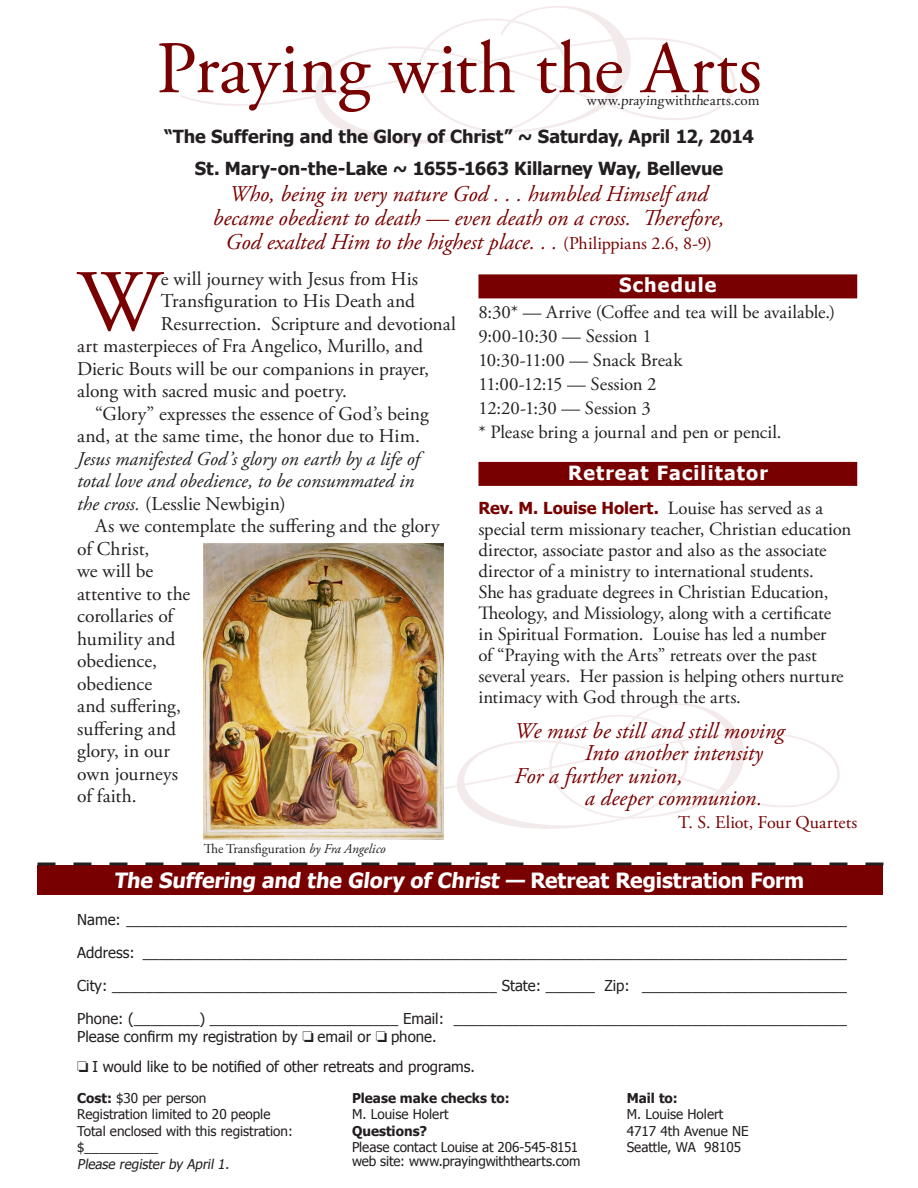
<style>
.page{position:relative;width:918px;height:1188px;background:#fff}
.page>*{position:absolute;margin:0;border:0;box-sizing:border-box;transform-origin:0 0}
.t1{font:87.3px "Adobe Garamond Pro";color:#780000}
.t2{font:74.1px "Adobe Garamond Pro";color:#780000}
.t3{font:italic 22.5px/24px "Adobe Garamond Pro";color:#780000;text-align:center}
.t4{font:700 21px "Tahoma";letter-spacing:-.005em;color:#fff}
.t5{font:19.5px/22.5px "Adobe Garamond Pro";color:#231f20}
.reverse_small_head{font:700 19.5px "Tahoma";letter-spacing:.06em;color:#fff}
.t6{font:18.75px/21px "Adobe Garamond Pro";letter-spacing:-.005em;color:#231f20}
.t7{font:700 18px "Tahoma";letter-spacing:-.005em;color:#231f20}
.t8{font:18px "Adobe Garamond Pro";letter-spacing:.005em;color:#780000}
.t9{font:700 16.5px "Tahoma";color:#780000}
.t10{font:15px/18px "Tahoma";color:#231f20}
.t11{font:15px "Adobe Garamond Pro";letter-spacing:.015em;color:#231f20}
.t12{font:13.5px/16.5px "Tahoma";color:#231f20}
.t13{font:13.5px "Adobe Garamond Pro";color:#231f20}
.t14{font:700 13.5px "Tahoma";color:#231f20}
.t15{font:italic 13.5px "Tahoma";color:#231f20}
.s1{font-style:normal;font-size:18px}
.s2{font-style:italic}
.s3{font-family:"Adobe Garamond Pro";font-weight:400;font-size:18.75px;color:#231f20}
.s4{font-weight:700}
</style>
<div class="page">
<div style="left:478px;top:274px;width:379px;height:24px;background:#780000"></div>
<div style="left:478px;top:462px;width:379px;height:24px;background:#780000"></div>
<img style="left:204px;top:544px;width:240px;height:295px">
<div style="left:38px;top:866px;width:846px;height:30px;background:#780000"></div>
<svg style="left:38px;top:862px;width:846px;height:4px"></svg>
<img style="left:329px;top:688px;width:115px;height:152px">
<p class="t2" style="left:156px;top:24px;width:607px">Praying with the Arts</p>
<p class="t7" style="left:164px;top:124px;width:591px">“The Suffering and the Glory of Christ” ~ Saturday, April 12, 2014</p>
<p class="t7" style="left:195px;top:156px;width:530px">St. Mary-on-the-Lake ~ 1655-1663 Killarney Way, Bellevue</p>
<p class="t11" style="left:587px;top:91px;width:174px">www.prayingwiththearts.com</p>
<p class="t3" style="left:213px;top:182px;width:513px">Who, being in very nature God . . . humbled Himself and became obedient to death — even death on a cross. Therefore,<br>God exalted Him to the highest place. . . <span class="s1">(Philippians 2.6, 8-9)</span></p>
<p class="t5" style="left:161px;top:268px;width:259px">e will journey with Jesus from His</p>
<p class="t5" style="left:161px;top:291px;width:256px">Transfiguration to His Death and</p>
<p class="t5" style="left:161px;top:313px;width:297px">Resurrection. Scripture and devotional</p>
<p class="t5" style="left:77px;top:336px;width:347px">art masterpieces of Fra Angelico, Murillo, and</p>
<p class="t5" style="left:77px;top:358px;width:353px">Dieric Bouts will be our companions in prayer,</p>
<p class="t5" style="left:77px;top:381px;width:271px">along with sacred music and poetry.</p>
<p class="t5" style="left:77px;top:403px;width:353px;text-indent:18px">“Glory” expresses the essence of God’s being and, at the same time, the honor due to Him.<br><span class="s2">Jesus manifested God’s glory on earth by a life of total love and obedience, to be consummated in the cross.</span> (Lesslie Newbigin)</p>
<p class="t5" style="left:77px;top:516px;width:364px;text-indent:18px">As we contemplate the suffering and the glory of Christ,<br>we will be<br>attentive to the<br>corollaries of<br>humility and<br>obedience,<br>obedience<br>and suffering,<br>suffering and<br>glory, in our<br>own journeys<br>of faith.</p>
<p class="t1" style="left:77px;top:250px;width:85px">W</p>
<p class="reverse_small_head" style="left:619px;top:272px;width:99px">Schedule</p>
<p class="t6" style="left:478px;top:302px;width:358px">8:30* — Arrive (Coffee and tea will be available.)</p>
<p class="t6" style="left:478px;top:326px;width:175px">9:00-10:30 — Session 1</p>
<p class="t6" style="left:478px;top:350px;width:205px">10:30-11:00 — Snack Break</p>
<p class="t6" style="left:478px;top:374px;width:180px">11:00-12:15 — Session 2</p>
<p class="t6" style="left:478px;top:398px;width:174px">12:20-1:30 — Session 3</p>
<p class="t6" style="left:478px;top:422px;width:305px">* Please bring a journal and pen or pencil.</p>
<p class="reverse_small_head" style="left:568px;top:459px;width:201px">Retreat Facilitator</p>
<p class="t9" style="left:478px;top:497px;width:346px">Rev. M. Louise Holert. <span class="s3">Louise has served as a</span></p>
<p class="t6" style="left:478px;top:520px;width:374px">special term missionary teacher, Christian education director, associate pastor and also as the associate director of a ministry to international students.<br>She has graduate degrees in Christian Education, Theology, and Missiology, along with a certificate<br>in Spiritual Formation. Louise has led a number<br>of “Praying with the Arts” retreats over the past several years. Her passion is helping others nurture intimacy with God through the arts.</p>
<p class="t3" style="left:514px;top:719px;width:272px">We must be still and still moving</p>
<p class="t3" style="left:585px;top:742px;width:179px">Into another intensity</p>
<p class="t3" style="left:514px;top:764px;width:170px">For a further union,</p>
<p class="t3" style="left:585px;top:787px;width:179px">a deeper communion.</p>
<p class="t8" style="left:678px;top:811px;width:181px">T. S. Eliot, Four Quartets</p>
<p class="t4" style="left:114px;top:865px;width:692px">The Suffering and the Glory of Christ — Retreat Registration Form</p>
<p class="t10" style="left:77px;top:910px;width:771px">Name: ________________________________________________________________________________________</p>
<p class="t10" style="left:77px;top:943px;width:771px">Address: ______________________________________________________________________________________</p>
<p class="t10" style="left:77px;top:976px;width:771px">City: _______________________________________________ State: ______ Zip: _________________________</p>
<p class="t10" style="left:77px;top:1009px;width:771px">Phone: (________) _______________________ Email: ________________________________________________<br>Please confirm my registration by □ email or □ phone.</p>
<p class="t10" style="left:77px;top:1057px;width:399px">□ I would like to be notified of other retreats and programs.</p>
<p class="t12" style="left:77px;top:1089px;width:131px"><span class="s4">Cost:</span> $30 per person</p>
<p class="t12" style="left:77px;top:1106px;width:195px">Registration limited to 20 people</p>
<p class="t12" style="left:77px;top:1122px;width:217px">Total enclosed with this registration: $__________</p>
<p class="t15" style="left:77px;top:1155px;width:156px">Please register by April 1.</p>
<p class="t13" style="left:204px;top:840px;width:184px">The Transfiguration <span class="s2">by Fra Angelico</span></p>
<p class="t14" style="left:352px;top:1089px;width:159px">Please make checks to:</p>
<p class="t12" style="left:352px;top:1106px;width:98px">M. Louise Holert</p>
<p class="t12" style="left:352px;top:1122px;width:228px"><span class="s4">Questions?<br></span>Please contact Louise at 206-545-8151</p>
<p class="t12" style="left:352px;top:1152px;width:230px">web site: www.prayingwiththearts.com</p>
<p class="t14" style="left:627px;top:1089px;width:53px">Mail to:</p>
<p class="t12" style="left:627px;top:1106px;width:98px">M. Louise Holert</p>
<p class="t12" style="left:627px;top:1122px;width:123px">4717 4th Avenue NE</p>
<p class="t12" style="left:627px;top:1139px;width:116px">Seattle, WA 98105</p>
</div>
